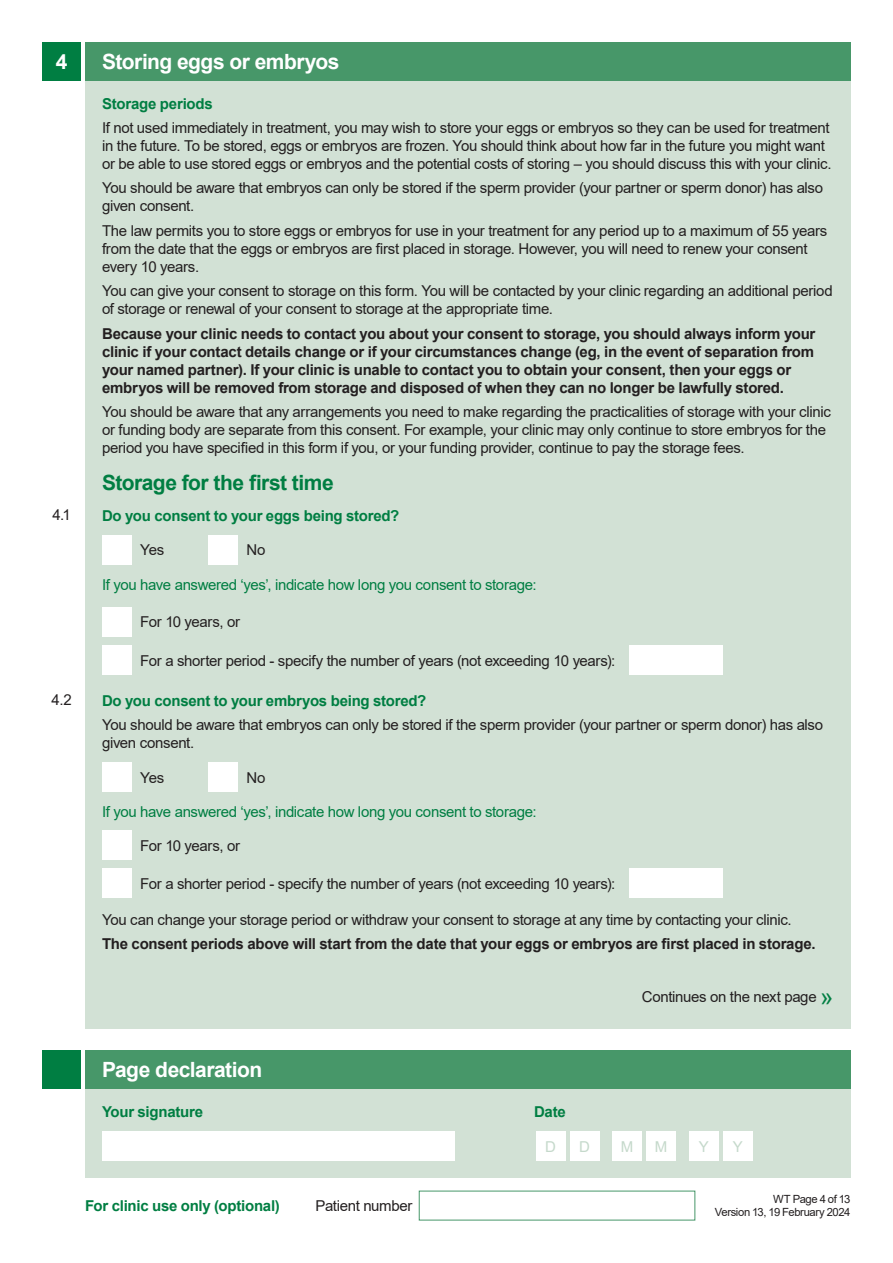
<style>
.page{position:relative;width:893px;height:1263px;background:#fff}
.page>*{position:absolute;margin:0;border:0;box-sizing:border-box;transform-origin:0 0}
.t1{font:700 21px "Arial";letter-spacing:-.025em;color:#fff}
.t2{font:700 21px "Arial";letter-spacing:-.025em;color:#007e42}
.t3{font:15px/18px "Arial";letter-spacing:-.02em;color:#231f20}
.t4{font:700 15px/18px "Arial";letter-spacing:-.015em;color:#231f20}
.t5{font:700 15px "Arial";letter-spacing:-.015em;color:#007e42}
.t6{font:15px "Arial";letter-spacing:-.025em;color:#007e42}
.t7{font:15px "Arial";color:#c5d9cb}
.t8{font:11.25px/13.5px "Arial";letter-spacing:-.035em;color:#231f20;text-align:right}
.s1{font-size:24px;color:#007e42}
</style>
<div class="page">
<div style="left:85px;top:1089px;width:765px;height:89px;background:#d2e1d5"></div>
<div style="left:536px;top:1131px;width:30px;height:30px;background:#fff"></div>
<div style="left:570px;top:1131px;width:30px;height:30px;background:#fff"></div>
<div style="left:612px;top:1131px;width:30px;height:30px;background:#fff"></div>
<div style="left:646px;top:1131px;width:30px;height:30px;background:#fff"></div>
<div style="left:689px;top:1131px;width:30px;height:30px;background:#fff"></div>
<div style="left:723px;top:1131px;width:30px;height:30px;background:#fff"></div>
<div style="left:102px;top:1131px;width:353px;height:30px;background:#fff"></div>
<div style="left:43px;top:1050px;width:38px;height:39px;background:#007e42"></div>
<div style="left:85px;top:1050px;width:765px;height:39px;background:#479769"></div>
<div style="left:85px;top:81px;width:765px;height:948px;background:#d2e1d5"></div>
<div style="left:102px;top:535px;width:30px;height:29px;background:#fff"></div>
<div style="left:208px;top:535px;width:30px;height:29px;background:#fff"></div>
<div style="left:102px;top:762px;width:30px;height:30px;background:#fff"></div>
<div style="left:208px;top:762px;width:30px;height:30px;background:#fff"></div>
<div style="left:43px;top:43px;width:38px;height:38px;background:#007e42"></div>
<div style="left:85px;top:43px;width:765px;height:38px;background:#479769"></div>
<div style="left:102px;top:607px;width:30px;height:30px;background:#fff"></div>
<div style="left:102px;top:645px;width:30px;height:30px;background:#fff"></div>
<div style="left:629px;top:645px;width:94px;height:30px;background:#fff"></div>
<div style="left:102px;top:830px;width:30px;height:30px;background:#fff"></div>
<div style="left:102px;top:868px;width:30px;height:30px;background:#fff"></div>
<div style="left:629px;top:868px;width:94px;height:30px;background:#fff"></div>
<h1 class="t1" style="left:56px;top:47px;width:13px">4</h1>
<h1 class="t1" style="left:102px;top:47px;width:239px">Storing eggs or embryos</h1>
<p class="t3" style="left:52px;top:506px;width:20px">4.1</p>
<p class="t3" style="left:51px;top:691px;width:22px">4.2</p>
<p class="t5" style="left:102px;top:93px;width:112px">Storage periods</p>
<p class="t3" style="left:102px;top:119px;width:731px">If not used immediately in treatment, you may wish to store your eggs or embryos so they can be used for treatment in the future. To be stored, eggs or embryos are frozen. You should think about how far in the future you might want or be able to use stored eggs or embryos and the potential costs of storing – you should discuss this with your clinic.</p>
<p class="t3" style="left:102px;top:179px;width:723px">You should be aware that embryos can only be stored if the sperm provider (your partner or sperm donor) has also given consent.</p>
<p class="t3" style="left:102px;top:221px;width:727px">The law permits you to store eggs or embryos for use in your treatment for any period up to a maximum of 55 years from the date that the eggs or embryos are first placed in storage. However, you will need to renew your consent every 10 years.</p>
<p class="t3" style="left:102px;top:282px;width:732px">You can give your consent to storage on this form. You will be contacted by your clinic regarding an additional period of storage or renewal of your consent to storage at the appropriate time.</p>
<p class="t4" style="left:102px;top:324px;width:715px">Because your clinic needs to contact you about your consent to storage, you should always inform your clinic if your contact details change or if your circumstances change (eg, in the event of separation from your named partner). If your clinic is unable to contact you to obtain your consent, then your eggs or embryos will be removed from storage and disposed of when they can no longer be lawfully stored.</p>
<p class="t3" style="left:102px;top:403px;width:730px">You should be aware that any arrangements you need to make regarding the practicalities of storage with your clinic or funding body are separate from this consent. For example, your clinic may only continue to store embryos for the period you have specified in this form if you, or your funding provider, continue to pay the storage fees.</p>
<h1 class="t2" style="left:102px;top:468px;width:233px">Storage for the first time</h1>
<p class="t5" style="left:102px;top:505px;width:299px">Do you consent to your eggs being stored?</p>
<p class="t3" style="left:140px;top:541px;width:25px">Yes</p>
<p class="t3" style="left:247px;top:541px;width:20px">No</p>
<p class="t6" style="left:102px;top:574px;width:436px">If you have answered ‘yes’, indicate how long you consent to storage:</p>
<p class="t3" style="left:140px;top:613px;width:101px">For 10 years, or</p>
<p class="t3" style="left:140px;top:651px;width:476px">For a shorter period - specify the number of years (not exceeding 10 years):</p>
<p class="t5" style="left:102px;top:690px;width:326px">Do you consent to your embryos being stored?</p>
<p class="t3" style="left:102px;top:716px;width:723px">You should be aware that embryos can only be stored if the sperm provider (your partner or sperm donor) has also given consent.</p>
<p class="t3" style="left:140px;top:768px;width:25px">Yes</p>
<p class="t3" style="left:247px;top:768px;width:20px">No</p>
<p class="t6" style="left:102px;top:802px;width:436px">If you have answered ‘yes’, indicate how long you consent to storage:</p>
<p class="t3" style="left:140px;top:836px;width:101px">For 10 years, or</p>
<p class="t3" style="left:140px;top:874px;width:476px">For a shorter period - specify the number of years (not exceeding 10 years):</p>
<p class="t3" style="left:102px;top:910px;width:691px">You can change your storage period or withdraw your consent to storage at any time by contacting your clinic.</p>
<p class="t4" style="left:102px;top:935px;width:715px">The consent periods above will start from the date that your eggs or embryos are first placed in storage.</p>
<p class="t3" style="left:642px;top:987px;width:193px">Continues on the next page <span class="s1">»</span></p>
<h1 class="t1" style="left:102px;top:1055px;width:162px">Page declaration</h1>
<p class="t5" style="left:102px;top:1101px;width:102px">Your signature</p>
<p class="t5" style="left:534px;top:1101px;width:33px">Date</p>
<p class="t7" style="left:545px;top:1136px;width:12px">D</p>
<p class="t7" style="left:579px;top:1136px;width:12px">D</p>
<p class="t7" style="left:621px;top:1136px;width:14px">M</p>
<p class="t7" style="left:655px;top:1136px;width:14px">M</p>
<p class="t7" style="left:699px;top:1136px;width:12px">Y</p>
<p class="t7" style="left:733px;top:1136px;width:12px">Y</p>
<p class="t5" style="left:85px;top:1195px;width:196px">For clinic use only (optional)</p>
<p class="t3" style="left:316px;top:1197px;width:98px">Patient number</p>
<p class="t8" style="left:715px;top:1192px;width:137px">WT Page 4 of 13<br>Version 13, 19 February 2024</p>
</div>
